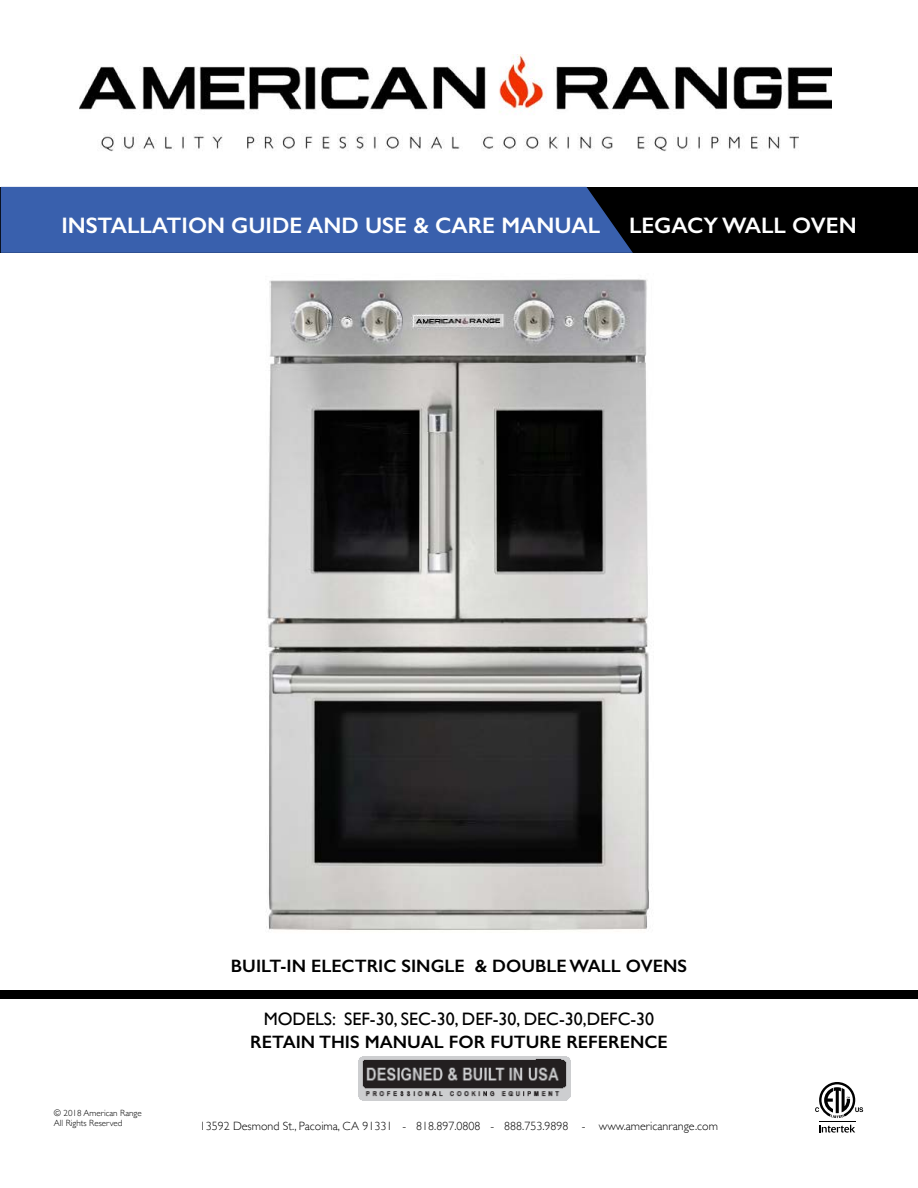
<style>
.page{position:relative;width:918px;height:1188px;background:#fff}
.page>*{position:absolute;margin:0;border:0;box-sizing:border-box;transform-origin:0 0}
.t1{font:600 22.5px "Gill Sans";color:#fff}
.t2{font:600 18px "Gill Sans";color:#000}
.t3{font:18px "Gill Sans";color:#000}
.t4{font:300 12px "Gill Sans";color:#000}
.t5{font:300 9px/10.5px "Gill Sans";color:#000}
</style>
<div class="page">
<img style="left:79px;top:55px;width:752px;height:96px">
<div style="left:0;top:187px;width:917px;height:66px;background:#000"></div>
<div style="left:1px;top:187px;width:632px;height:66px;background:#3960ad"></div>
<div style="left:0;top:990px;width:917px;height:9px;background:#000"></div>
<svg style="left:819px;top:1125px;width:36px;height:8px"></svg>
<hr style="left:819px;top:1121px;width:36px;height:1px;background:#000">
<svg style="left:815px;top:1082px;width:48px;height:36px"></svg>
<img style="left:359px;top:1056px;width:211px;height:45px">
<img style="left:266px;top:279px;width:383px;height:651px">
<h1 class="t1" style="left:62px;top:211px;width:540px">INSTALLATION GUIDE AND USE &amp; CARE MANUAL</h1>
<h1 class="t1" style="left:629px;top:211px;width:229px">LEGACY WALL OVEN</h1>
<h2 class="t2" style="left:231px;top:955px;width:458px">BUILT-IN ELECTRIC SINGLE &amp; DOUBLE WALL OVENS</h2>
<p class="t5" style="left:54px;top:1108px;width:89px">© 2018 American Range<br>All Rights Reserved</p>
<h2 class="t3" style="left:264px;top:1008px;width:392px">MODELS: SEF-30, SEC-30, DEF-30, DEC-30,DEFC-30</h2>
<h2 class="t2" style="left:250px;top:1031px;width:419px">RETAIN THIS MANUAL FOR FUTURE REFERENCE</h2>
<p class="t4" style="left:200px;top:1119px;width:520px">13592 Desmond St., Pacoima, CA 91331 - 818.897.0808 - 888.753.9898 - www.americanrange.com</p>
</div>
